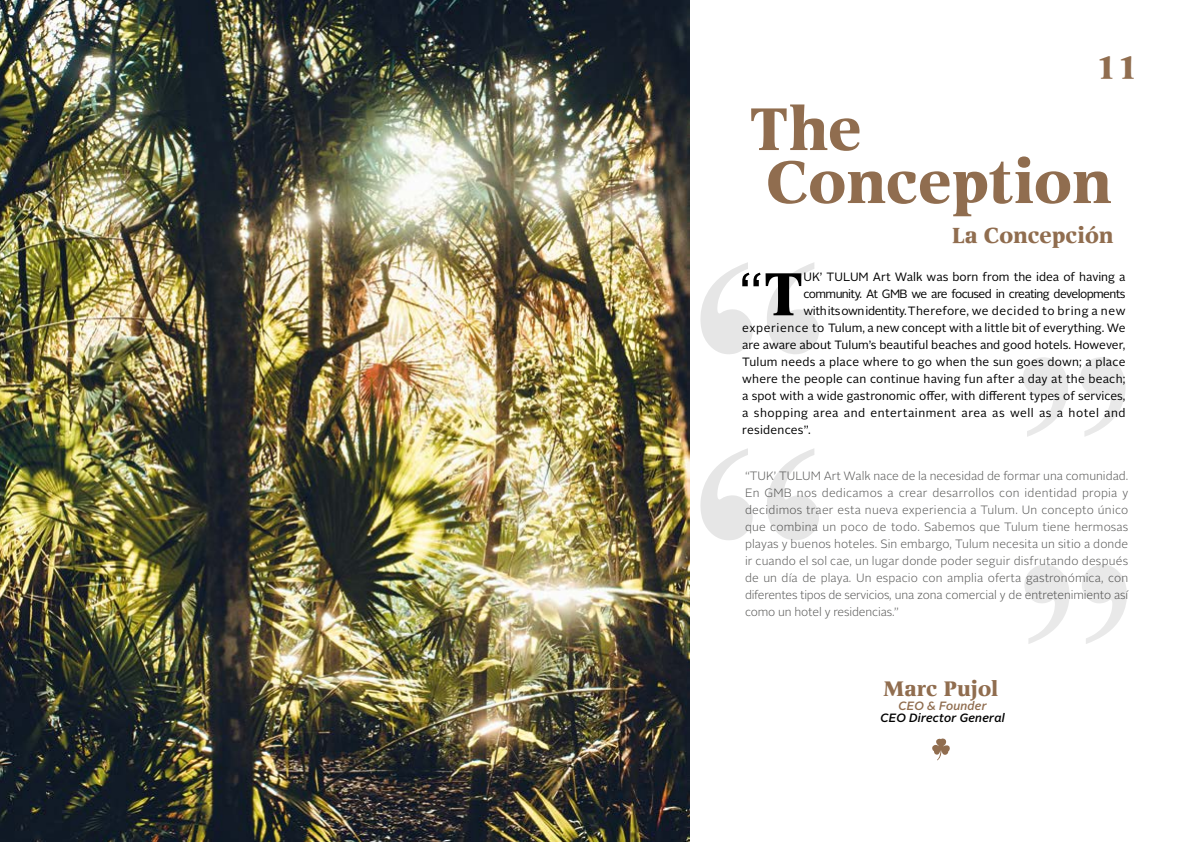
<style>
.page{position:relative;width:1191px;height:842px;background:#fff}
.page>*{position:absolute;margin:0;border:0;box-sizing:border-box;transform-origin:0 0}
.t1{font:60.6px "Gotham Narrow";color:#000}
.t2{font:700 60px/53px "Alinea Serif";color:#906d4f}
.t3{font:700 32px "Alinea Serif";color:#906d4f}
.t4{font:700 22px "Alinea Serif";color:#906d4f}
.t5{font:700 21px "Alinea Serif";color:#906d4f}
.t6{font:300 12px/17px "Alright Sans";letter-spacing:-.01em;color:#575756;text-align:justify}
.t7{font:12px "Alright Sans";color:#000}
.t8{font:12px "Alright Sans";letter-spacing:.02em;color:#000}
.t9{font:12px "Alright Sans";letter-spacing:.04em;color:#000}
.t10{font:12px "Alright Sans";letter-spacing:-.05em;color:#000}
.t11{font:12px "Alright Sans";letter-spacing:.03em;color:#000}
.t12{font:italic 500 12px "Alright Sans";letter-spacing:.005em;color:#000}
.t13{font:italic 500 12px "Alright Sans";letter-spacing:.01em;color:#906d4f}
.s1{font-family:"Alinea Serif";font-weight:700}
</style>
<div class="page">
<img style="left:0;top:0;width:689px;height:842px">
<svg style="left:767px;top:262px;width:52px;height:92px"></svg>
<svg style="left:700px;top:262px;width:53px;height:92px"></svg>
<svg style="left:767px;top:448px;width:52px;height:92px"></svg>
<svg style="left:700px;top:448px;width:53px;height:92px"></svg>
<svg style="left:1023px;top:357px;width:45px;height:80px"></svg>
<svg style="left:1080px;top:357px;width:45px;height:79px"></svg>
<svg style="left:1024px;top:565px;width:45px;height:79px"></svg>
<svg style="left:1082px;top:565px;width:45px;height:79px"></svg>
<svg style="left:932px;top:738px;width:18px;height:23px"></svg>
<h3 class="t3" style="left:1096px;top:49px;width:44px">11</h3>
<h2 class="t2" style="left:749px;top:104px;width:364px">The<br>Conception</h2>
<h3 class="t4" style="left:952px;top:223px;width:163px">La Concepción</h3>
<h1 class="t1" style="left:738px;top:256px;width:66px">“<span class="s1">T</span></h1>
<p class="t7" style="left:803px;top:269px;width:324px">UK’ TULUM Art Walk was born from the idea of having a</p>
<p class="t10" style="left:803px;top:286px;width:323px">community. At GMB we are focused in creating developments</p>
<p class="t11" style="left:803px;top:303px;width:324px">with its own identity. Therefore, we decided to bring a new</p>
<p class="t7" style="left:742px;top:320px;width:385px">experience to Tulum, a new concept with a little bit of everything. We</p>
<p class="t7" style="left:742px;top:337px;width:385px">are aware about Tulum’s beautiful beaches and good hotels. However,</p>
<p class="t8" style="left:742px;top:354px;width:385px">Tulum needs a place where to go when the sun goes down; a place</p>
<p class="t8" style="left:742px;top:371px;width:385px">where the people can continue having fun after a day at the beach;</p>
<p class="t7" style="left:742px;top:388px;width:385px">a spot with a wide gastronomic offer, with different types of services,</p>
<p class="t9" style="left:742px;top:405px;width:385px">a shopping area and entertainment area as well as a hotel and</p>
<p class="t8" style="left:742px;top:422px;width:70px">residences”.</p>
<p class="t6" style="left:745px;top:468px;width:385px">“TUK’ TULUM Art Walk nace de la necesidad de formar una comunidad.<br>En GMB nos dedicamos a crear desarrollos con identidad propia y decidimos traer esta nueva experiencia a Tulum. Un concepto único que combina un poco de todo. Sabemos que Tulum tiene hermosas playas y buenos hoteles. Sin embargo, Tulum necesita un sitio a donde ir cuando el sol cae, un lugar donde poder seguir disfrutando después de un día de playa. Un espacio con amplia oferta gastronómica, con diferentes tipos de servicios, una zona comercial y de entretenimiento así como un hotel y residencias.”</p>
<h3 class="t5" style="left:883px;top:676px;width:116px">Marc Pujol</h3>
<p class="t13" style="left:898px;top:697px;width:90px">CEO &amp; Founder</p>
<p class="t12" style="left:880px;top:710px;width:126px">CEO Director General</p>
</div>
